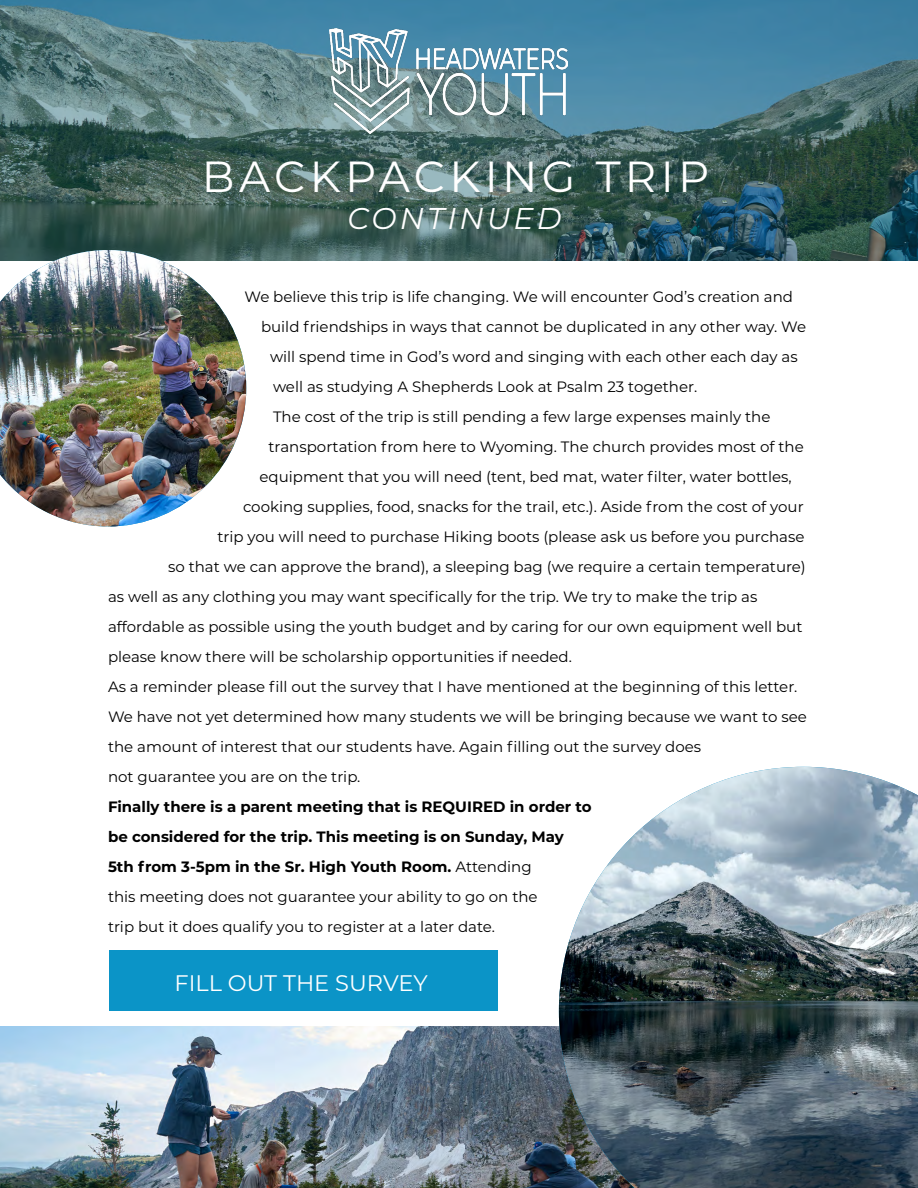
<style>
.page{position:relative;width:918px;height:1188px;background:#fff}
.page>*{position:absolute;margin:0;border:0;box-sizing:border-box;transform-origin:0 0}
.t1{font:43.5px "Montserrat";letter-spacing:.1em;color:#fff}
.t2{font:italic 30px "Montserrat";letter-spacing:.1em;color:#fff}
.t3{font:22.5px "Montserrat";color:#fff}
.t4{font:15px "Montserrat";color:#000}
.t5{font:700 15px/30px "Montserrat";color:#000}
.s1{font-weight:400}
</style>
<div class="page">
<img style="left:0;top:1026px;width:559px;height:162px">
<div style="left:110px;top:951px;width:388px;height:60px;background:#0b94c7"></div>
<svg style="left:0;top:0;width:918px;height:260px;background:#436c72"></svg>
<img style="left:330px;top:28px;width:238px;height:106px">
<img style="left:0;top:250px;width:246px;height:276px">
<img style="left:559px;top:767px;width:359px;height:421px">
<h1 class="t1" style="left:202px;top:146px;width:509px">BACKPACKING TRIP</h1>
<h2 class="t2" style="left:347px;top:198px;width:215px">CONTINUED</h2>
<p class="t4" style="left:244px;top:286px;width:550px">We believe this trip is life changing. We will encounter God’s creation and</p>
<p class="t4" style="left:261px;top:316px;width:547px">build friendships in ways that cannot be duplicated in any other way. We</p>
<p class="t4" style="left:270px;top:346px;width:529px">will spend time in God’s word and singing with each other each day as</p>
<p class="t4" style="left:273px;top:376px;width:426px">well as studying A Shepherds Look at Psalm 23 together.</p>
<p class="t4" style="left:273px;top:406px;width:499px">The cost of the trip is still pending a few large expenses mainly the</p>
<p class="t4" style="left:268px;top:436px;width:537px">transportation from here to Wyoming. The church provides most of the</p>
<p class="t4" style="left:260px;top:466px;width:534px">equipment that you will need (tent, bed mat, water filter, water bottles,</p>
<p class="t4" style="left:243px;top:496px;width:562px">cooking supplies, food, snacks for the trail, etc.). Aside from the cost of your</p>
<p class="t4" style="left:218px;top:526px;width:589px">trip you will need to purchase Hiking boots (please ask us before you purchase</p>
<p class="t4" style="left:168px;top:556px;width:639px">so that we can approve the brand), a sleeping bag (we require a certain temperature)</p>
<p class="t4" style="left:108px;top:586px;width:651px">as well as any clothing you may want specifically for the trip. We try to make the trip as</p>
<p class="t4" style="left:108px;top:616px;width:696px">affordable as possible using the youth budget and by caring for our own equipment well but</p>
<p class="t4" style="left:108px;top:646px;width:465px">please know there will be scholarship opportunities if needed.</p>
<p class="t4" style="left:108px;top:676px;width:691px">As a reminder please fill out the survey that I have mentioned at the beginning of this letter.</p>
<p class="t4" style="left:108px;top:706px;width:700px">We have not yet determined how many students we will be bringing because we want to see</p>
<p class="t4" style="left:108px;top:736px;width:595px">the amount of interest that our students have. Again filling out the survey does</p>
<p class="t4" style="left:108px;top:766px;width:254px">not guarantee you are on the trip.</p>
<p class="t5" style="left:108px;top:791px;width:485px">Finally there is a parent meeting that is REQUIRED in order to be considered for the trip. This meeting is on Sunday, May 5th from 3-5pm in the Sr. High Youth Room. <span class="s1">Attending<br>this meeting does not guarantee your ability to go on the<br>trip but it does qualify you to register at a later date.</span></p>
<h3 class="t3" style="left:174px;top:968px;width:255px">FILL OUT THE SURVEY</h3>
</div>
